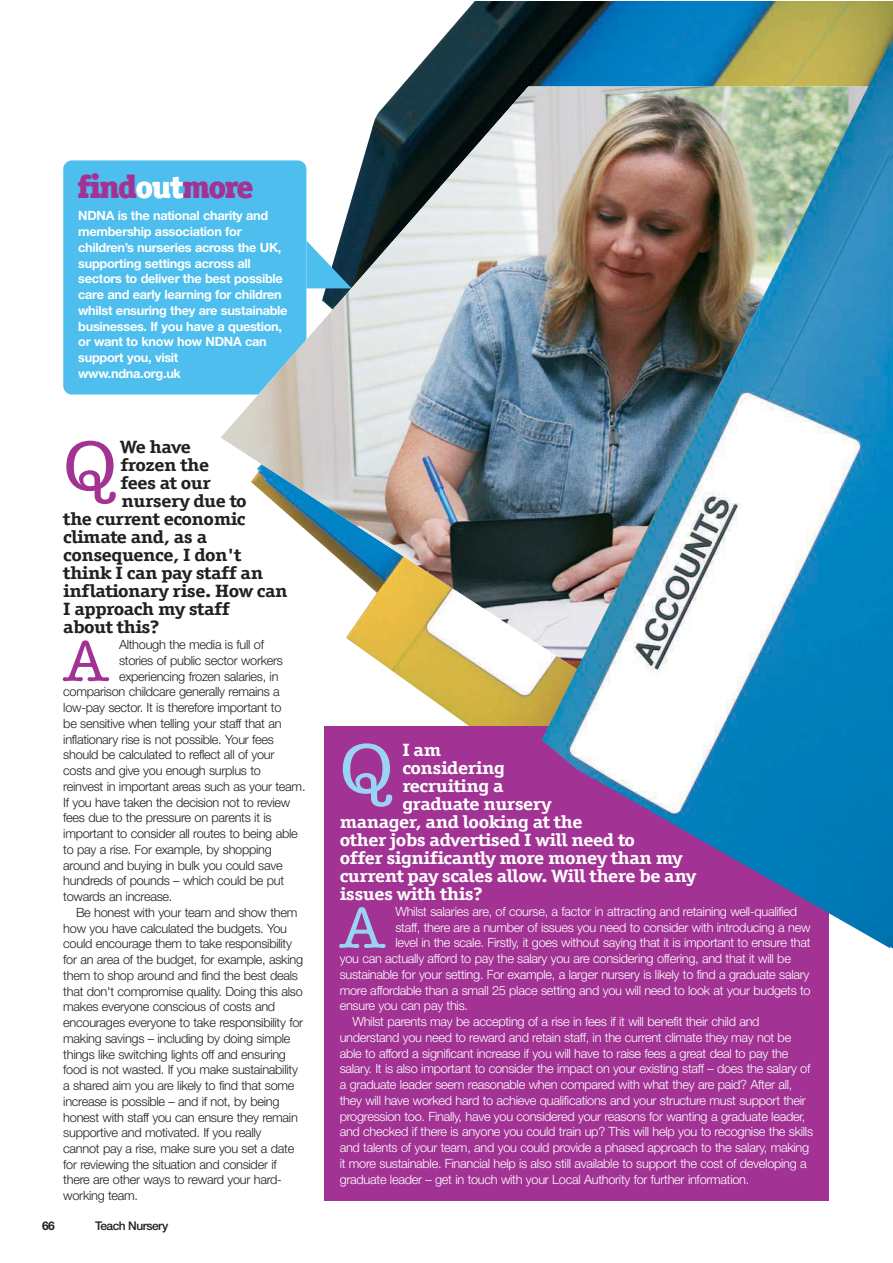
<style>
.page{position:relative;width:893px;height:1263px;background:#fff}
.page>*{position:absolute;margin:0;border:0;box-sizing:border-box;transform-origin:0 0}
.t1{font:500 69.6px "American Typewriter LT";color:#9bd4f3;scale:1.18 1}
.t2{font:500 69.6px "American Typewriter LT";color:#a23392;scale:1.18 1}
.t3{font:500 58.5px "American Typewriter LT";color:#9bd4f3}
.t4{font:500 58.5px "American Typewriter LT";color:#a23392}
.t5{font:900 32.7px "Officina Ser ITC";letter-spacing:-.045em;color:#a23293}
.t6{font:700 17.85px "Officina Ser ITC";letter-spacing:-.02em;color:#fff;scale:1.18 1}
.t7{font:700 17.85px "Officina Ser ITC";letter-spacing:-.02em;color:#231f20;scale:1.18 1}
.t8{font:300 12.75px "Helvetica Neue";letter-spacing:-.02em;color:#fff}
.t9{font:300 12.75px "Helvetica Neue";letter-spacing:-.02em;color:#231f20}
.t10{font:700 12.75px/15.8px "Helvetica Neue";letter-spacing:-.02em;color:#fff}
.t11{font:500 12px "Helvetica Neue";letter-spacing:-.045em;color:#231f20}
.t12{font:700 12px "Helvetica Neue";color:#231f20}
.s1{color:#fff}
</style>
<div class="page">
<img style="left:324px;top:2px;width:569px;height:947px">
<div style="left:324px;top:727px;width:505px;height:474px;background:#a23293"></div>
<div style="left:63px;top:160px;width:243px;height:235px;background:#4dbeed;border-radius:9px"></div>
<img style="left:221px;top:86px;width:321px;height:591px">
<img style="left:542px;top:43px;width:348px;height:905px">
<h3 class="t5" style="left:78px;top:167px;width:178px">find<span class="s1">out</span>more</h3>
<p class="t10" style="left:78px;top:209px;width:211px">NDNA is the national charity and membership association for children’s nurseries across the UK, supporting settings across all sectors to deliver the best possible care and early learning for children whilst ensuring they are sustainable businesses. If you have a question, or want to know how NDNA can support you, visit<br>www.ndna.org.uk</p>
<h1 class="t2" style="left:63px;top:442px;width:47px">Q</h1>
<h3 class="t7" style="left:120px;top:441px;width:61px">We have</h3>
<h3 class="t7" style="left:120px;top:459px;width:77px">frozen the</h3>
<h3 class="t7" style="left:120px;top:477px;width:78px">fees at our</h3>
<h3 class="t7" style="left:122px;top:495px;width:108px">nursery due to</h3>
<h3 class="t7" style="left:63px;top:513px;width:156px">the current economic</h3>
<h3 class="t7" style="left:63px;top:531px;width:123px">climate and, as a</h3>
<h3 class="t7" style="left:63px;top:549px;width:152px">consequence, I don't</h3>
<h3 class="t7" style="left:63px;top:567px;width:171px">think I can pay staff an</h3>
<h3 class="t7" style="left:63px;top:585px;width:192px">inflationary rise. How can</h3>
<h3 class="t7" style="left:63px;top:603px;width:143px">I approach my staff</h3>
<h3 class="t7" style="left:63px;top:621px;width:83px">about this?</h3>
<h2 class="t4" style="left:63px;top:640px;width:47px">A</h2>
<p class="t9" style="left:119px;top:640px;width:146px">Although the media is full of</p>
<p class="t9" style="left:119px;top:656px;width:166px">stories of public sector workers</p>
<p class="t9" style="left:119px;top:672px;width:161px">experiencing frozen salaries, in</p>
<p class="t9" style="left:63px;top:687px;width:218px">comparison childcare generally remains a</p>
<p class="t9" style="left:63px;top:703px;width:220px">low-pay sector. It is therefore important to</p>
<p class="t9" style="left:63px;top:719px;width:220px">be sensitive when telling your staff that an</p>
<p class="t9" style="left:63px;top:734px;width:212px">inflationary rise is not possible. Your fees</p>
<p class="t9" style="left:63px;top:750px;width:213px">should be calculated to reflect all of your</p>
<p class="t9" style="left:63px;top:766px;width:199px">costs and give you enough surplus to</p>
<p class="t9" style="left:63px;top:782px;width:244px">reinvest in important areas such as your team.</p>
<p class="t9" style="left:63px;top:797px;width:229px">If you have taken the decision not to review</p>
<p class="t9" style="left:63px;top:813px;width:210px">fees due to the pressure on parents it is</p>
<p class="t9" style="left:63px;top:829px;width:236px">important to consider all routes to being able</p>
<p class="t9" style="left:63px;top:845px;width:210px">to pay a rise. For example, by shopping</p>
<p class="t9" style="left:63px;top:860px;width:221px">around and buying in bulk you could save</p>
<p class="t9" style="left:63px;top:876px;width:222px">hundreds of pounds – which could be put</p>
<p class="t9" style="left:63px;top:892px;width:111px">towards an increase.</p>
<p class="t9" style="left:76px;top:908px;width:223px">Be honest with your team and show them</p>
<p class="t9" style="left:63px;top:923px;width:225px">how you have calculated the budgets. You</p>
<p class="t9" style="left:63px;top:939px;width:230px">could encourage them to take responsibility</p>
<p class="t9" style="left:63px;top:955px;width:241px">for an area of the budget, for example, asking</p>
<p class="t9" style="left:63px;top:971px;width:236px">them to shop around and find the best deals</p>
<p class="t9" style="left:63px;top:986px;width:241px">that don't compromise quality. Doing this also</p>
<p class="t9" style="left:63px;top:1002px;width:213px">makes everyone conscious of costs and</p>
<p class="t9" style="left:63px;top:1018px;width:241px">encourages everyone to take responsibility for</p>
<p class="t9" style="left:63px;top:1034px;width:229px">making savings – including by doing simple</p>
<p class="t9" style="left:63px;top:1049px;width:224px">things like switching lights off and ensuring</p>
<p class="t9" style="left:63px;top:1065px;width:236px">food is not wasted. If you make sustainability</p>
<p class="t9" style="left:63px;top:1081px;width:233px">a shared aim you are likely to find that some</p>
<p class="t9" style="left:63px;top:1097px;width:218px">increase is possible – and if not, by being</p>
<p class="t9" style="left:63px;top:1112px;width:236px">honest with staff you can ensure they remain</p>
<p class="t9" style="left:63px;top:1128px;width:200px">supportive and motivated. If you really</p>
<p class="t9" style="left:63px;top:1144px;width:233px">cannot pay a rise, make sure you set a date</p>
<p class="t9" style="left:63px;top:1160px;width:215px">for reviewing the situation and consider if</p>
<p class="t9" style="left:63px;top:1175px;width:220px">there are other ways to reward your hard-</p>
<p class="t9" style="left:63px;top:1191px;width:76px">working team.</p>
<p class="t12" style="left:42px;top:1222px;width:14px">66</p>
<p class="t11" style="left:95px;top:1222px;width:75px">Teach Nursery</p>
<h1 class="t1" style="left:340px;top:744px;width:47px">Q</h1>
<h3 class="t6" style="left:402px;top:743px;width:34px">I am</h3>
<h3 class="t6" style="left:402px;top:761px;width:88px">considering</h3>
<h3 class="t6" style="left:402px;top:779px;width:87px">recruiting a</h3>
<h3 class="t6" style="left:402px;top:797px;width:128px">graduate nursery</h3>
<h3 class="t6" style="left:340px;top:815px;width:207px">manager, and looking at the</h3>
<h3 class="t6" style="left:340px;top:833px;width:252px">other jobs advertised I will need to</h3>
<h3 class="t6" style="left:340px;top:851px;width:292px">offer significantly more money than my</h3>
<h3 class="t6" style="left:340px;top:869px;width:303px">current pay scales allow. Will there be any</h3>
<h3 class="t6" style="left:340px;top:887px;width:123px">issues with this?</h3>
<h2 class="t3" style="left:340px;top:907px;width:47px">A</h2>
<p class="t8" style="left:395px;top:907px;width:403px">Whilst salaries are, of course, a factor in attracting and retaining well-qualified</p>
<p class="t8" style="left:395px;top:922px;width:417px">staff, there are a number of issues you need to consider with introducing a new</p>
<p class="t8" style="left:395px;top:938px;width:417px">level in the scale. Firstly, it goes without saying that it is important to ensure that</p>
<p class="t8" style="left:340px;top:954px;width:453px">you can actually afford to pay the salary you are considering offering, and that it will be</p>
<p class="t8" style="left:340px;top:970px;width:471px">sustainable for your setting. For example, a larger nursery is likely to find a graduate salary</p>
<p class="t8" style="left:340px;top:985px;width:472px">more affordable than a small 25 place setting and you will need to look at your budgets to</p>
<p class="t8" style="left:340px;top:1001px;width:130px">ensure you can pay this.</p>
<p class="t8" style="left:352px;top:1017px;width:409px">Whilst parents may be accepting of a rise in fees if it will benefit their child and</p>
<p class="t8" style="left:340px;top:1033px;width:453px">understand you need to reward and retain staff, in the current climate they may not be</p>
<p class="t8" style="left:340px;top:1048px;width:450px">able to afford a significant increase if you will have to raise fees a great deal to pay the</p>
<p class="t8" style="left:340px;top:1064px;width:472px">salary. It is also important to consider the impact on your existing staff – does the salary of</p>
<p class="t8" style="left:340px;top:1080px;width:454px">a graduate leader seem reasonable when compared with what they are paid? After all,</p>
<p class="t8" style="left:340px;top:1096px;width:468px">they will have worked hard to achieve qualifications and your structure must support their</p>
<p class="t8" style="left:340px;top:1111px;width:467px">progression too. Finally, have you considered your reasons for wanting a graduate leader,</p>
<p class="t8" style="left:340px;top:1127px;width:475px">and checked if there is anyone you could train up? This will help you to recognise the skills</p>
<p class="t8" style="left:340px;top:1143px;width:471px">and talents of your team, and you could provide a phased approach to the salary, making</p>
<p class="t8" style="left:340px;top:1159px;width:469px">it more sustainable. Financial help is also still available to support the cost of developing a</p>
<p class="t8" style="left:340px;top:1174px;width:411px">graduate leader – get in touch with your Local Authority for further information.</p>
</div>
